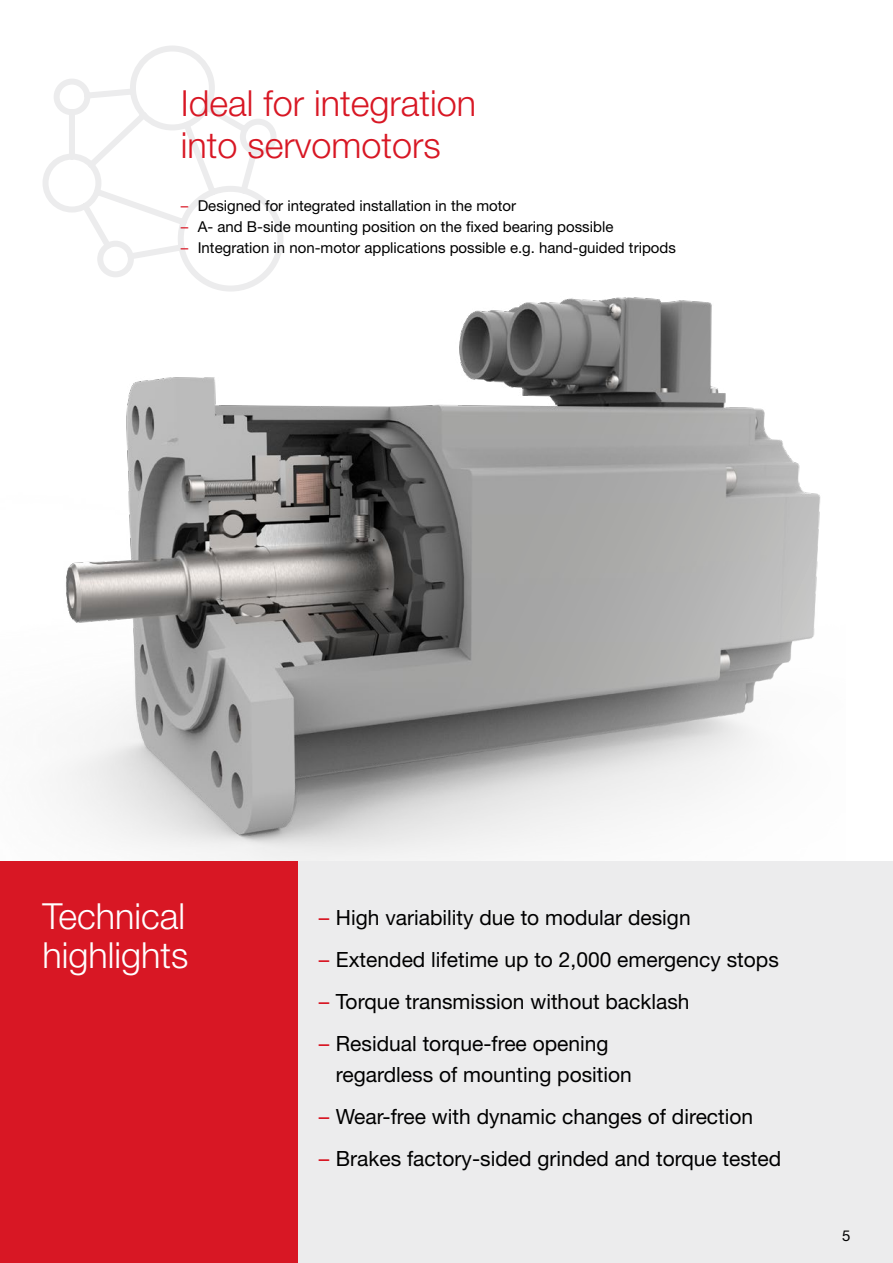
<style>
.page{position:relative;width:893px;height:1263px;background:#fff}
.page>*{position:absolute;margin:0;border:0;box-sizing:border-box;transform-origin:0 0}
.t1{font:300 36px/42px "Helvetica Neue LT Pro";color:#d81724}
.t2{font:300 36px/39px "Helvetica Neue LT Pro";color:#fff}
.t3{font:21px/31.5px "Helvetica Neue LT Pro";color:#000}
.t4{font:15px "Helvetica Neue LT Pro";color:#000}
.s1{color:#d81724}
</style>
<div class="page">
<img style="left:0;top:297px;width:846px;height:565px">
<svg style="left:43px;top:46px;width:240px;height:246px"></svg>
<div style="left:181px;top:862px;width:712px;height:401px;background:#ececed"></div>
<div style="left:0;top:862px;width:298px;height:401px;background:#d81724"></div>
<h1 class="t1" style="left:181px;top:81px;width:297px">Ideal for integration into servomotors</h1>
<p class="t4" style="left:181px;top:196px;width:337px"><span class="s1">–</span> Designed for integrated installation in the motor</p>
<p class="t4" style="left:181px;top:217px;width:434px"><span class="s1">–</span> A- and B-side mounting position on the fixed bearing possible</p>
<p class="t4" style="left:181px;top:238px;width:497px"><span class="s1">–</span> Integration in non-motor applications possible e.g. hand-guided tripods</p>
<h1 class="t2" style="left:43px;top:896px;width:147px">Technical highlights</h1>
<p class="t3" style="left:319px;top:901px;width:373px"><span class="s1">–</span> High variability due to modular design</p>
<p class="t3" style="left:319px;top:943px;width:461px"><span class="s1">–</span> Extended lifetime up to 2,000 emergency stops</p>
<p class="t3" style="left:319px;top:985px;width:372px"><span class="s1">–</span> Torque transmission without backlash</p>
<p class="t3" style="left:336px;top:1027px;width:298px;text-indent:-17px"><span class="s1">–</span> Residual torque-free opening regardless of mounting position</p>
<p class="t3" style="left:319px;top:1101px;width:436px"><span class="s1">–</span> Wear-free with dynamic changes of direction</p>
<p class="t3" style="left:319px;top:1143px;width:464px"><span class="s1">–</span> Brakes factory-sided grinded and torque tested</p>
<p class="t4" style="left:842px;top:1227px;width:10px">5</p>
</div>
